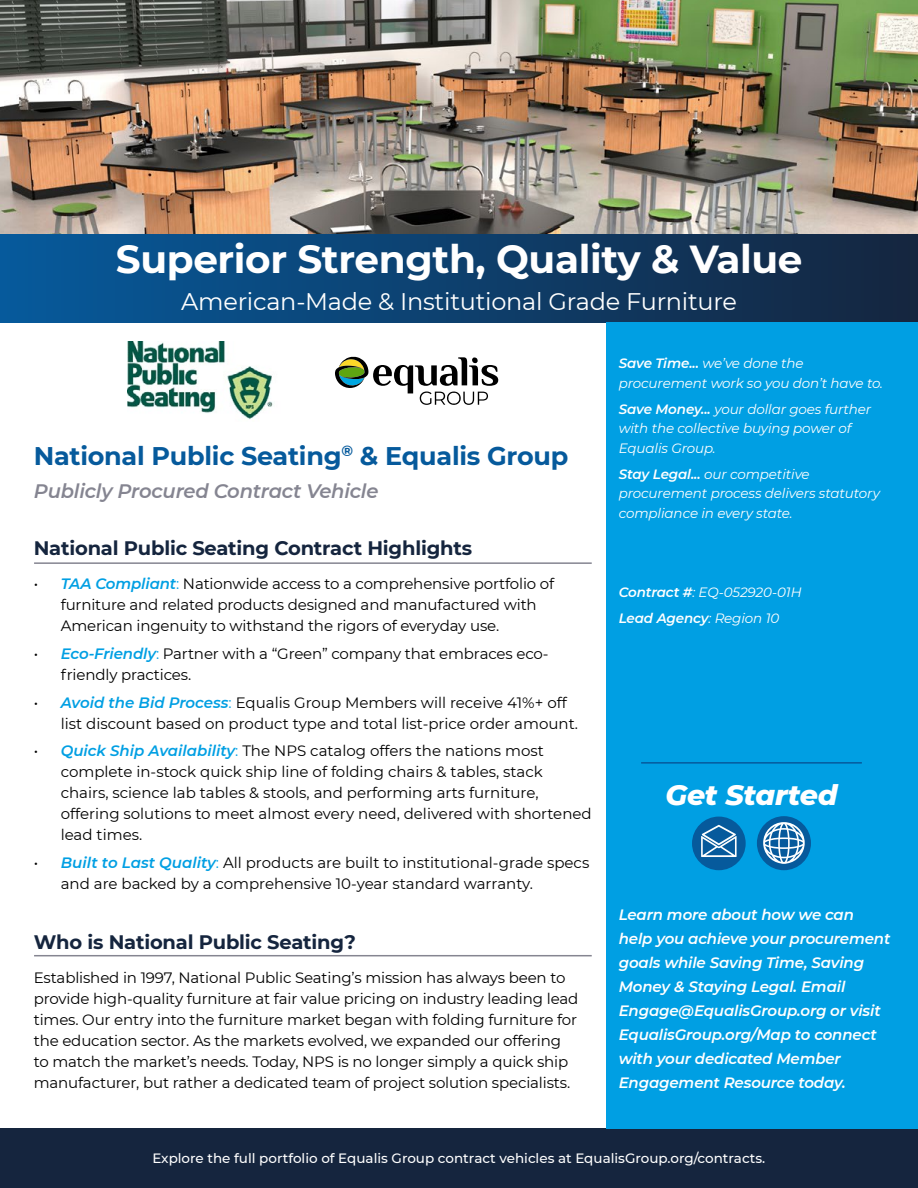
<style>
.page{position:relative;width:918px;height:1188px;background:#fff}
.page>*{position:absolute;margin:0;border:0;box-sizing:border-box;transform-origin:0 0}
.t1{font:700 39px "Montserrat";letter-spacing:-.01em;color:#fff}
.t2{font:italic 800 28.5px "Montserrat";letter-spacing:-.01em;color:#fff}
.t3{font:700 25.5px "Montserrat";letter-spacing:-.01em;color:#065a9c}
.t4{font:24px "Montserrat";letter-spacing:-.01em;color:#fff}
.t5{font:700 19.5px "Montserrat";letter-spacing:-.01em;color:#15253e}
.t6{font:italic 600 19.5px "Montserrat";letter-spacing:-.01em;color:#858591}
.t7{font:15px/21px "Montserrat";letter-spacing:-.01em;color:#000}
.t8{font:italic 600 15px/24px "Montserrat";letter-spacing:-.01em;color:#fff}
.t9{font:italic 13.5px/19.5px "Montserrat";letter-spacing:-.01em;color:#fff}
.t10{font:500 13.5px "Montserrat";color:#fff}
.s1{font-weight:600;font-style:italic;color:#009fe3}
.s2{color:#009fe3}
.s3{font-weight:600}
</style>
<div class="page">
<div style="left:0;top:1128px;width:918px;height:60px;background:#15253e"></div>
<img style="left:0;top:0;width:918px;height:235px">
<div style="left:0;top:235px;width:918px;height:87px;background:linear-gradient(to right,#065a9c,#15253f)"></div>
<div style="left:606px;top:322px;width:312px;height:806px;background:#009fe3"></div>
<hr style="left:34px;top:562px;width:558px;height:2px;background:#858591">
<hr style="left:34px;top:955px;width:558px;height:1px;background:#858591">
<hr style="left:641px;top:762px;width:221px;height:2px;background:#065a9c">
<div style="left:692px;top:817px;width:54px;height:53px;background:#065a9c;border-radius:50%"></div>
<svg style="left:701px;top:825px;width:36px;height:32px"></svg>
<div style="left:757px;top:816px;width:54px;height:54px;background:#065a9c;border-radius:50%"></div>
<svg style="left:763px;top:822px;width:42px;height:42px"></svg>
<svg style="left:335px;top:357px;width:163px;height:48px"></svg>
<img style="left:127px;top:341px;width:146px;height:79px">
<h1 class="t1" style="left:116px;top:231px;width:688px">Superior Strength, Quality &amp; Value</h1>
<h3 class="t4" style="left:181px;top:285px;width:557px">American-Made &amp; Institutional Grade Furniture</h3>
<h3 class="t3" style="left:34px;top:437px;width:536px">National Public Seating<sup>®</sup> &amp; Equalis Group</h3>
<h3 class="t6" style="left:34px;top:478px;width:346px">Publicly Procured Contract Vehicle</h3>
<h3 class="t5" style="left:34px;top:534px;width:440px">National Public Seating Contract Highlights</h3>
<p class="t7" style="left:61px;top:573px;width:495px;text-indent:-27px">• <span class="s1">TAA Compliant</span><span class="s2">:</span> Nationwide access to a comprehensive portfolio of furniture and related products designed and manufactured with<br>American ingenuity to withstand the rigors of everyday use.</p>
<p class="t7" style="left:61px;top:642px;width:489px;text-indent:-27px">• <span class="s1">Eco-Friendly</span><span class="s2">:</span> Partner with a “Green” company that embraces eco&shy;friendly practices.</p>
<p class="t7" style="left:61px;top:691px;width:519px;text-indent:-27px">• <span class="s1">Avoid the Bid Process</span><span class="s2">:</span> Equalis Group Members will receive 41%+ off list discount based on product type and total list-price order amount.</p>
<p class="t7" style="left:61px;top:740px;width:533px;text-indent:-27px">• <span class="s1">Quick Ship Availability</span><span class="s2">:</span> The NPS catalog offers the nations most complete in-stock quick ship line of folding chairs &amp; tables, stack chairs, science lab tables &amp; stools, and performing arts furniture, offering solutions to meet almost every need, delivered with shortened lead times.</p>
<p class="t7" style="left:61px;top:852px;width:530px;text-indent:-27px">• <span class="s1">Built to Last Quality</span><span class="s2">:</span> All products are built to institutional-grade specs and are backed by a comprehensive 10-year standard warranty.</p>
<h3 class="t5" style="left:34px;top:928px;width:324px">Who is National Public Seating?</h3>
<p class="t7" style="left:34px;top:967px;width:546px">Established in 1997, National Public Seating’s mission has always been to provide high-quality furniture at fair value pricing on industry leading lead times. Our entry into the furniture market began with folding furniture for the education sector. As the markets evolved, we expanded our offering to match the market’s needs. Today, NPS is no longer simply a quick ship manufacturer, but rather a dedicated team of project solution specialists.</p>
<p class="t9" style="left:619px;top:353px;width:266px"><span class="s3">Save Time...</span> we’ve done the procurement work so you don’t have to.</p>
<p class="t9" style="left:619px;top:399px;width:254px"><span class="s3">Save Money...</span> your dollar goes further with the collective buying power of<br>Equalis Group.</p>
<p class="t9" style="left:619px;top:464px;width:263px"><span class="s3">Stay Legal...</span> our competitive procurement process delivers statutory compliance in every state.</p>
<p class="t9" style="left:619px;top:578px;width:184px;line-height:26.2px"><span class="s3">Contract #</span>: EQ-052920-01H<br><span class="s3">Lead Agency</span>: Region 10</p>
<h2 class="t2" style="left:665px;top:774px;width:174px">Get Started</h2>
<p class="t8" style="left:619px;top:902px;width:273px">Learn more about how we can help you achieve your procurement goals while Saving Time, Saving<br>Money &amp; Staying Legal. Email<br>Engage@EqualisGroup.org or visit<br>EqualisGroup.org/Map to connect with your dedicated Member<br>Engagement Resource today.</p>
<p class="t10" style="left:152px;top:1149px;width:614px">Explore the full portfolio of Equalis Group contract vehicles at EqualisGroup.org/contracts.</p>
</div>
